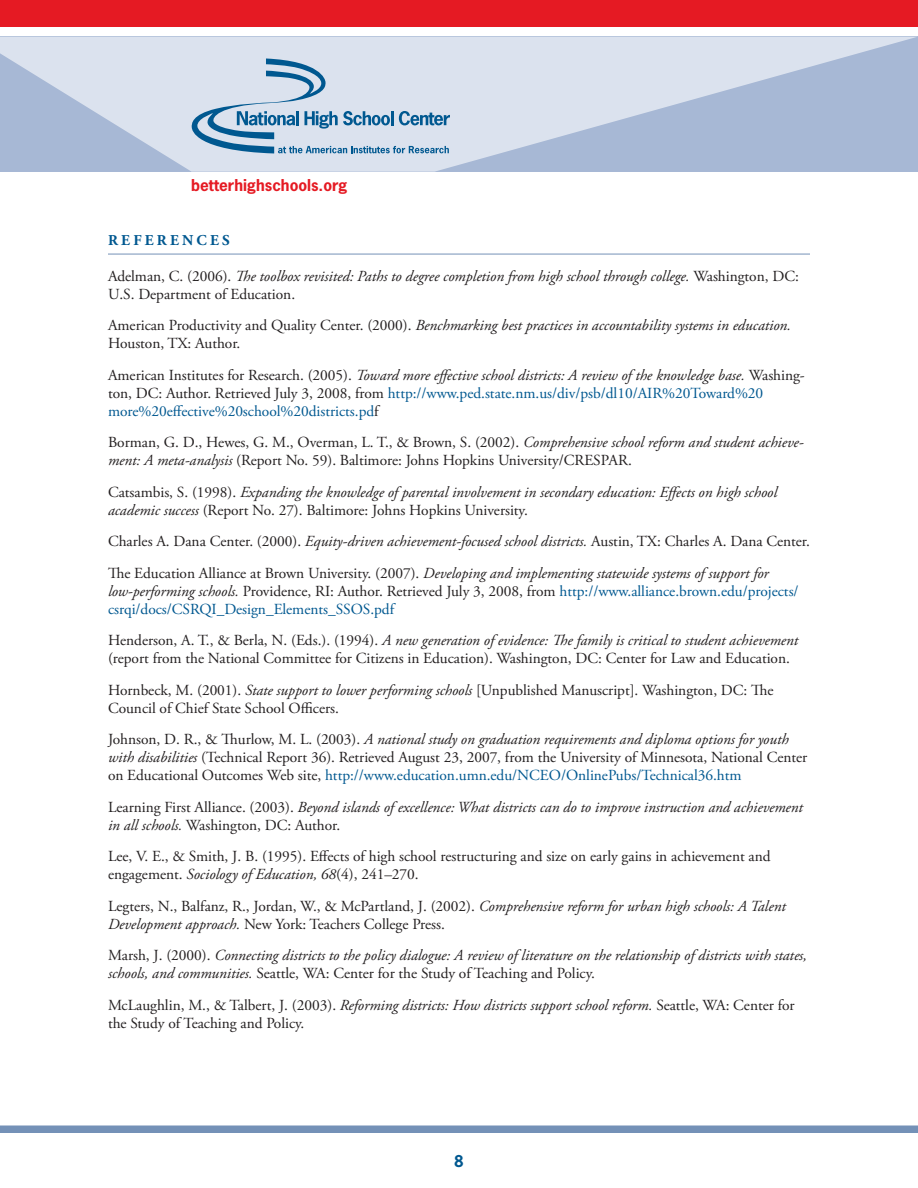
<style>
.page{position:relative;width:918px;height:1188px;background:#fff}
.page>*{position:absolute;margin:0;border:0;box-sizing:border-box;transform-origin:0 0}
.t1{font:15.3px/18px "Adobe Garamond Pro";color:#231f20}
.t2{font:italic 15.3px/18px "Adobe Garamond Pro";color:#231f20}
.t3{font:15.3px/18px "Adobe Garamond Pro";color:#005890}
.t4{font:700 15.3px "News Gothic Std";color:#e51a23}
.t5{font:700 15.3px "News Gothic Std";color:#005890}
.t6{font:700 15px "Adobe Garamond Pro";letter-spacing:.215em;color:#005890}
.s1{font-style:normal}
.s2{font-style:italic}
.s3{color:#231f20}
.s4{font-style:italic;color:#231f20}
.s5{color:#005890}
</style>
<div class="page">
<svg style="left:0;top:37px;width:918px;height:135px;background:#c3cfe2"></svg>
<div style="left:0;top:0;width:918px;height:26px;background:#e51a23"></div>
<div style="left:0;top:1125px;width:918px;height:8px;background:#7491b7"></div>
<svg style="left:192px;top:58px;width:258px;height:95px;background:#b8ccdf"></svg>
<hr style="left:108px;top:254px;width:702px;height:1px;background:#7491b7">
<p class="t4" style="left:191px;top:175px;width:158px">betterhighschools.org</p>
<p class="t6" style="left:108px;top:231px;width:123px">RE FERENCES</p>
<p class="t2" style="left:108px;top:267px;width:692px"><span class="s1">Adelman, C. (2006).</span> The toolbox revisited: Paths to degree completion from high school through college. <span class="s1">Washington, DC:<br>U.S. Department of Education.</span></p>
<p class="t1" style="left:108px;top:317px;width:685px">American Productivity and Quality Center. (2000). <span class="s2">Benchmarking best practices in accountability systems in education.<br></span>Houston, TX: Author.</p>
<p class="t3" style="left:108px;top:367px;width:698px"><span class="s3">American Institutes for Research. (2005).</span> <span class="s4">Toward more effective school districts: A review of the knowledge base.</span> <span class="s3">Washing&shy;ton, DC: Author. Retrieved July 3, 2008, from</span> http://www.ped.state.nm.us/div/psb/dl10/AIR%20Toward%20 more%20effective%20school%20districts.pd<span class="s3">f</span></p>
<p class="t1" style="left:108px;top:434px;width:697px">Borman, G. D., Hewes, G. M., Overman, L. T., &amp; Brown, S. (2002). <span class="s2">Comprehensive school reform and student achieve&shy;ment: A meta-analysis</span> (Report No. 59). Baltimore: Johns Hopkins University/CRESPAR.</p>
<p class="t2" style="left:108px;top:483px;width:671px"><span class="s1">Catsambis, S. (1998).</span> Expanding the knowledge of parental involvement in secondary education: Effects on high school academic success <span class="s1">(Report No. 27). Baltimore: Johns Hopkins University.</span></p>
<p class="t1" style="left:108px;top:526px;width:703px;line-height:31.5px">Charles A. Dana Center. (2000). <span class="s2">Equity-driven achievement-focused school districts.</span> Austin, TX: Charles A. Dana Center.<br>The Education Alliance at Brown University. (2007). <span class="s2">Developing and implementing statewide systems of support for</span></p>
<p class="t3" style="left:108px;top:583px;width:692px"><span class="s4">low-performing schools.</span> <span class="s3">Providence, RI: Author. Retrieved July 3, 2008, from</span> http://www.alliance.brown.edu/projects/ csrqi/docs/CSRQI_Design_Elements_SSOS.pdf</p>
<p class="t1" style="left:108px;top:632px;width:692px">Henderson, A. T., &amp; Berla, N. (Eds.). (1994). <span class="s2">A new generation of evidence: The family is critical to student achievement </span>(report from the National Committee for Citizens in Education). Washington, DC: Center for Law and Education.</p>
<p class="t1" style="left:108px;top:682px;width:667px">Hornbeck, M. (2001). <span class="s2">State support to lower performing schools</span> [Unpublished Manuscript]. Washington, DC: The<br>Council of Chief State School Officers.</p>
<p class="t1" style="left:108px;top:731px;width:701px">Johnson, D. R., &amp; Thurlow, M. L. (2003). <span class="s2">A national study on graduation requirements and diploma options for youth with disabilities</span> (Technical Report 36). Retrieved August 23, 2007, from the University of Minnesota, National Center on Educational Outcomes Web site, <span class="s5">http://www.education.umn.edu/NCEO/OnlinePubs/Technical36.htm</span></p>
<p class="t2" style="left:108px;top:799px;width:696px"><span class="s1">Learning First Alliance. (2003).</span> Beyond islands of excellence: What districts can do to improve instruction and achievement in all schools. <span class="s1">Washington, DC: Author.</span></p>
<p class="t1" style="left:108px;top:848px;width:664px">Lee, V. E., &amp; Smith, J. B. (1995). Effects of high school restructuring and size on early gains in achievement and engagement. <span class="s2">Sociology of Education, 68</span>(4), 241–270.</p>
<p class="t1" style="left:108px;top:898px;width:679px">Legters, N., Balfanz, R., Jordan, W., &amp; McPartland, J. (2002). <span class="s2">Comprehensive reform for urban high schools: A Talent<br>Development approach.</span> New York: Teachers College Press.</p>
<p class="t2" style="left:108px;top:947px;width:701px"><span class="s1">Marsh, J. (2000).</span> Connecting districts to the policy dialogue: A review of literature on the relationship of districts with states, schools, and communities. <span class="s1">Seattle, WA: Center for the Study of Teaching and Policy.</span></p>
<p class="t1" style="left:108px;top:997px;width:688px">McLaughlin, M., &amp; Talbert, J. (2003). <span class="s2">Reforming districts: How districts support school reform.</span> Seattle, WA: Center for the Study of Teaching and Policy.</p>
<p class="t5" style="left:454px;top:1151px;width:11px">8</p>
</div>
